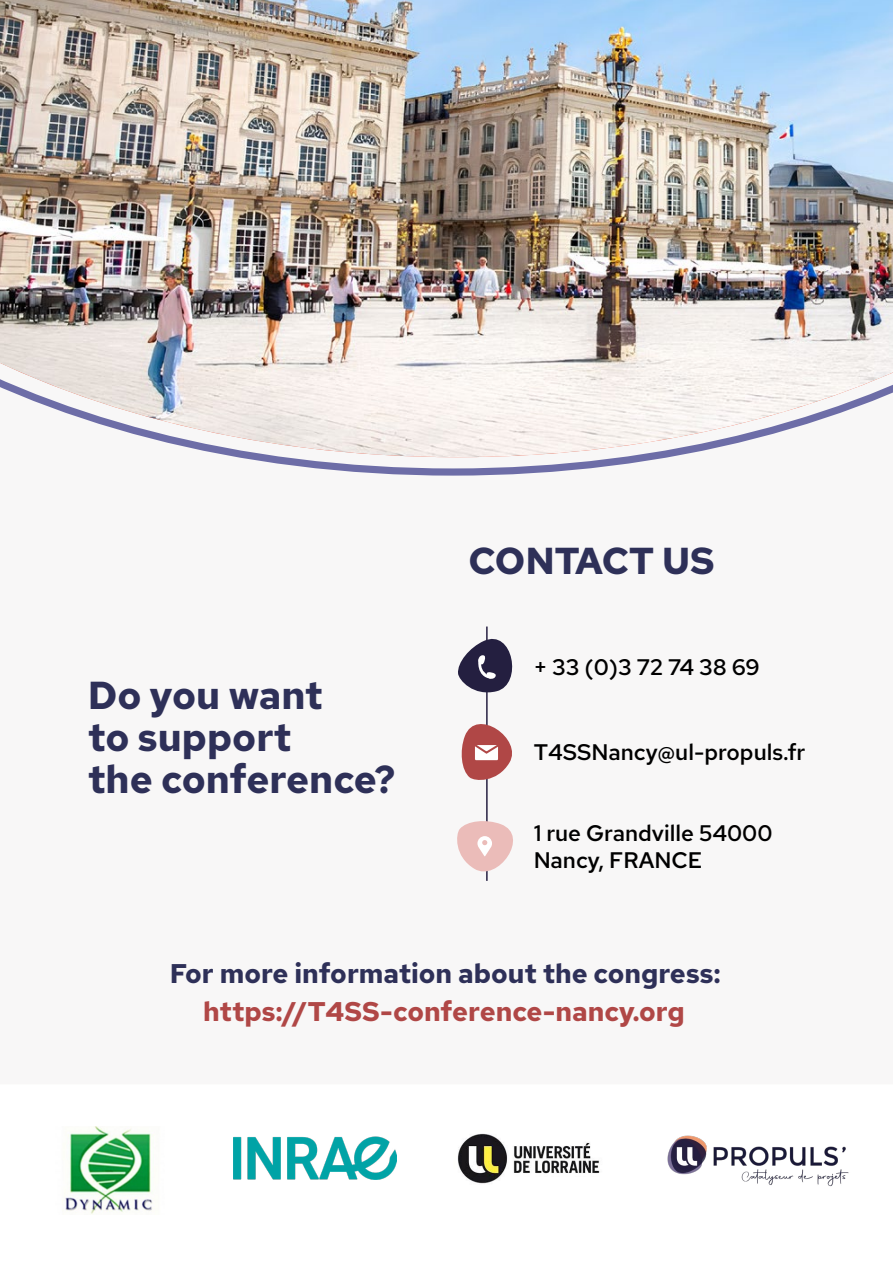
<style>
.page{position:relative;width:893px;height:1263px;background:#fff}
.page>*{position:absolute;margin:0;border:0;box-sizing:border-box;transform-origin:0 0}
.t1{font:700 39px/42px "Red Hat Text";color:#2e3058}
.t2{font:700 37.5px "Red Hat Text";color:#2e3058}
.t3{font:700 27px "Red Hat Text";color:#2e3058}
.t4{font:700 27px "Red Hat Text";color:#b04746}
.t5{font:500 22.5px/27px "Red Hat Text";color:#000}
</style>
<div class="page">
<svg style="left:457px;top:626px;width:57px;height:255px"></svg>
<img style="left:62px;top:1127px;width:92px;height:87px">
<img style="left:233px;top:1136px;width:164px;height:44px">
<img style="left:457px;top:1133px;width:143px;height:51px">
<img style="left:667px;top:1135px;width:182px;height:52px">
<img style="left:0;top:0;width:893px;height:476px">
<h1 class="t1" style="left:88px;top:673px;width:309px">Do you want<br>to support<br>the conference?</h1>
<h2 class="t2" style="left:468px;top:536px;width:248px">CONTACT US</h2>
<p class="t5" style="left:534px;top:653px;width:228px">+ 33 (0)3 72 74 38 69</p>
<p class="t5" style="left:534px;top:738px;width:273px">T4SSNancy@ul-propuls.fr</p>
<p class="t5" style="left:534px;top:820px;width:240px">1 rue Grandville 54000<br>Nancy, FRANCE</p>
<p class="t3" style="left:170px;top:956px;width:552px">For more information about the congress:</p>
<p class="t4" style="left:203px;top:994px;width:483px">https://T4SS-conference-nancy.org</p>
</div>
